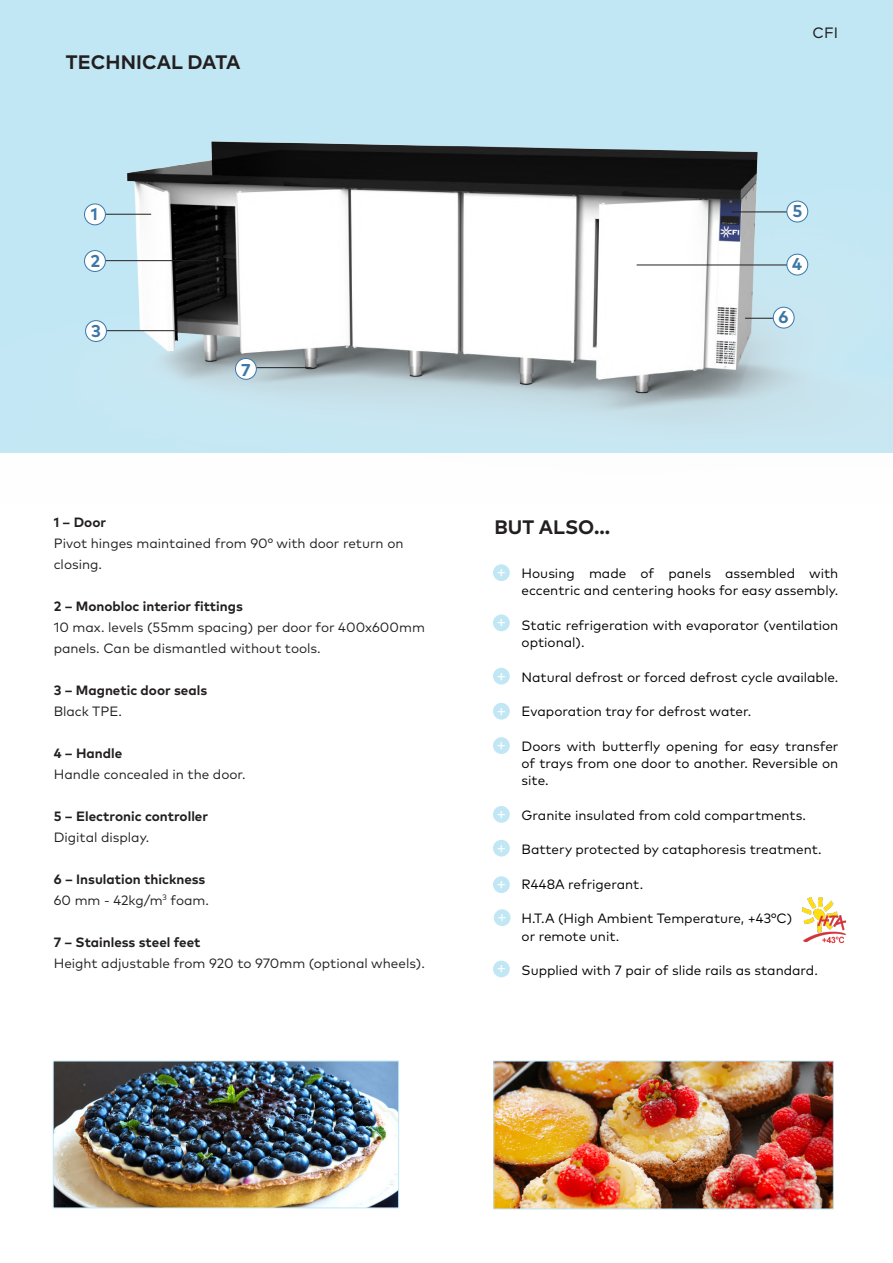
<style>
.page{position:relative;width:893px;height:1263px;background:#fff}
.page>*{position:absolute;margin:0;border:0;box-sizing:border-box;transform-origin:0 0}
.t1{font:700 19.5px "Mark Pro";letter-spacing:.005em;color:#231f20}
.t2{font:700 17.1px "Mark Pro";color:#3b77a8}
.t3{font:16.5px "Mark Pro";color:#fff}
.t4{font:15px "Mark";color:#231f20}
.t5{font:13.5px/17.2px "Mark Pro";color:#000003}
.t6{font:13.5px/21px "Mark Pro";color:#231f20}
.t7{font:700 13.5px "Mark Pro";color:#231f20}
</style>
<div class="page">
<img style="left:0;top:0;width:893px;height:453px">
<hr style="left:95px;top:214px;width:56px;height:1px;background:#231f20">
<div style="left:85px;top:204px;width:20px;height:21px;background:#fff;border-radius:50%"></div>
<div style="left:84px;top:204px;width:22px;height:21px;border:1px solid #3978aa;border-radius:50%"></div>
<hr style="left:96px;top:330px;width:81px;height:1px;background:#231f20">
<div style="left:86px;top:321px;width:20px;height:20px;background:#fff;border-radius:50%"></div>
<div style="left:85px;top:320px;width:22px;height:22px;border:1px solid #3978aa;border-radius:50%"></div>
<hr style="left:731px;top:212px;width:64px;height:1px;background:#231f20">
<hr style="left:637px;top:265px;width:155px;height:1px;background:#231f20">
<hr style="left:745px;top:318px;width:33px;height:1px;background:#231f20">
<hr style="left:248px;top:367px;width:63px;height:1px;background:#231f20">
<div style="left:235px;top:358px;width:21px;height:21px;background:#fff;border-radius:50%"></div>
<div style="left:235px;top:358px;width:22px;height:21px;border:1px solid #3978aa;border-radius:50%"></div>
<hr style="left:95px;top:260px;width:111px;height:1px;background:#231f20">
<div style="left:85px;top:251px;width:20px;height:20px;background:#fff;border-radius:50%"></div>
<div style="left:84px;top:250px;width:22px;height:22px;border:1px solid #3978aa;border-radius:50%"></div>
<div style="left:787px;top:254px;width:21px;height:21px;background:#fff;border-radius:50%"></div>
<div style="left:787px;top:254px;width:21px;height:21px;border:1px solid #3978aa;border-radius:50%"></div>
<div style="left:787px;top:201px;width:21px;height:21px;background:#fff;border-radius:50%"></div>
<div style="left:787px;top:201px;width:21px;height:21px;border:1px solid #3978aa;border-radius:50%"></div>
<div style="left:773px;top:307px;width:21px;height:21px;background:#fff;border-radius:50%"></div>
<div style="left:773px;top:307px;width:21px;height:21px;border:1px solid #3978aa;border-radius:50%"></div>
<img style="left:496px;top:1063px;width:335px;height:144px">
<div style="left:494px;top:1061px;width:339px;height:148px;border:1px solid #c2e7f4"></div>
<img style="left:55px;top:1063px;width:342px;height:143px">
<div style="left:53px;top:1061px;width:346px;height:147px;border:1px solid #c2e7f4"></div>
<div style="left:493px;top:737px;width:17px;height:17px;background:#c2e7f4;border-radius:50%"></div>
<div style="left:493px;top:806px;width:17px;height:17px;background:#c2e7f4;border-radius:50%"></div>
<div style="left:493px;top:840px;width:17px;height:16px;background:#c2e7f4;border-radius:50%"></div>
<div style="left:493px;top:876px;width:17px;height:17px;background:#c2e7f4;border-radius:50%"></div>
<div style="left:493px;top:564px;width:17px;height:17px;background:#c2e7f4;border-radius:50%"></div>
<div style="left:493px;top:614px;width:17px;height:17px;background:#c2e7f4;border-radius:50%"></div>
<div style="left:493px;top:668px;width:17px;height:16px;background:#c2e7f4;border-radius:50%"></div>
<div style="left:493px;top:703px;width:17px;height:16px;background:#c2e7f4;border-radius:50%"></div>
<div style="left:493px;top:960px;width:17px;height:17px;background:#c2e7f4;border-radius:50%"></div>
<img style="left:801px;top:897px;width:45px;height:47px">
<div style="left:494px;top:909px;width:17px;height:17px;background:#c2e7f4;border-radius:50%"></div>
<p class="t1" style="left:66px;top:48px;width:176px">TECHNICAL DATA</p>
<p class="t4" style="left:812px;top:24px;width:27px">CFI</p>
<p class="t2" style="left:91px;top:201px;width:9px">1</p>
<p class="t2" style="left:792px;top:198px;width:11px">5</p>
<p class="t2" style="left:91px;top:248px;width:11px">2</p>
<p class="t2" style="left:792px;top:251px;width:11px">4</p>
<p class="t2" style="left:91px;top:318px;width:11px">3</p>
<p class="t2" style="left:241px;top:357px;width:11px">7</p>
<p class="t2" style="left:778px;top:304px;width:12px">6</p>
<p class="t7" style="left:54px;top:512px;width:54px">1 – Door</p>
<p class="t6" style="left:54px;top:532px;width:351px">Pivot hinges maintained from 90° with door return on closing.</p>
<p class="t7" style="left:54px;top:596px;width:191px">2 – Monobloc interior fittings</p>
<p class="t6" style="left:54px;top:616px;width:373px">10 max. levels (55mm spacing) per door for 400x600mm panels. Can be dismantled without tools.</p>
<p class="t7" style="left:54px;top:680px;width:155px">3 – Magnetic door seals</p>
<p class="t6" style="left:54px;top:700px;width:70px">Black TPE.</p>
<p class="t7" style="left:54px;top:743px;width:70px">4 – Handle</p>
<p class="t6" style="left:54px;top:763px;width:193px">Handle concealed in the door.</p>
<p class="t7" style="left:54px;top:806px;width:156px">5 – Electronic controller</p>
<p class="t6" style="left:54px;top:826px;width:97px">Digital display.</p>
<p class="t7" style="left:54px;top:869px;width:153px">6 – Insulation thickness</p>
<p class="t6" style="left:54px;top:889px;width:157px">60 mm - 42kg/m<sup>3</sup> foam.</p>
<p class="t7" style="left:54px;top:932px;width:148px">7 – Stainless steel feet</p>
<p class="t6" style="left:54px;top:952px;width:373px">Height adjustable from 920 to 970mm (optional wheels).</p>
<p class="t1" style="left:494px;top:513px;width:117px">BUT ALSO...</p>
<p class="t5" style="left:522px;top:564px;width:318px">Housing made of panels assembled with eccentric and centering hooks for easy assembly.</p>
<p class="t5" style="left:522px;top:615px;width:318px">Static refrigeration with evaporator (ventilation optional).</p>
<p class="t5" style="left:522px;top:667px;width:318px">Natural defrost or forced defrost cycle available.</p>
<p class="t5" style="left:522px;top:702px;width:231px">Evaporation tray for defrost water.</p>
<p class="t5" style="left:522px;top:736px;width:318px;text-align:justify">Doors with butterfly opening for easy transfer of trays from one door to another. Reversible on site.</p>
<p class="t5" style="left:522px;top:805px;width:286px">Granite insulated from cold compartments.</p>
<p class="t5" style="left:522px;top:840px;width:302px">Battery protected by cataphoresis treatment.</p>
<p class="t5" style="left:522px;top:874px;width:123px">R448A refrigerant.</p>
<p class="t5" style="left:522px;top:909px;width:272px">H.T.A (High Ambient Temperature, +43°C)</p>
<p class="t5" style="left:522px;top:926px;width:99px">or remote unit.</p>
<p class="t5" style="left:522px;top:960px;width:298px">Supplied with 7 pair of slide rails as standard.</p>
<p class="t3" style="left:496px;top:559px;width:11px">+</p>
<p class="t3" style="left:496px;top:609px;width:11px">+</p>
<p class="t3" style="left:496px;top:662px;width:11px">+</p>
<p class="t3" style="left:496px;top:697px;width:11px">+</p>
<p class="t3" style="left:496px;top:732px;width:11px">+</p>
<p class="t3" style="left:496px;top:801px;width:11px">+</p>
<p class="t3" style="left:496px;top:834px;width:11px">+</p>
<p class="t3" style="left:496px;top:871px;width:11px">+</p>
<p class="t3" style="left:497px;top:904px;width:11px">+</p>
<p class="t3" style="left:496px;top:955px;width:11px">+</p>
</div>
